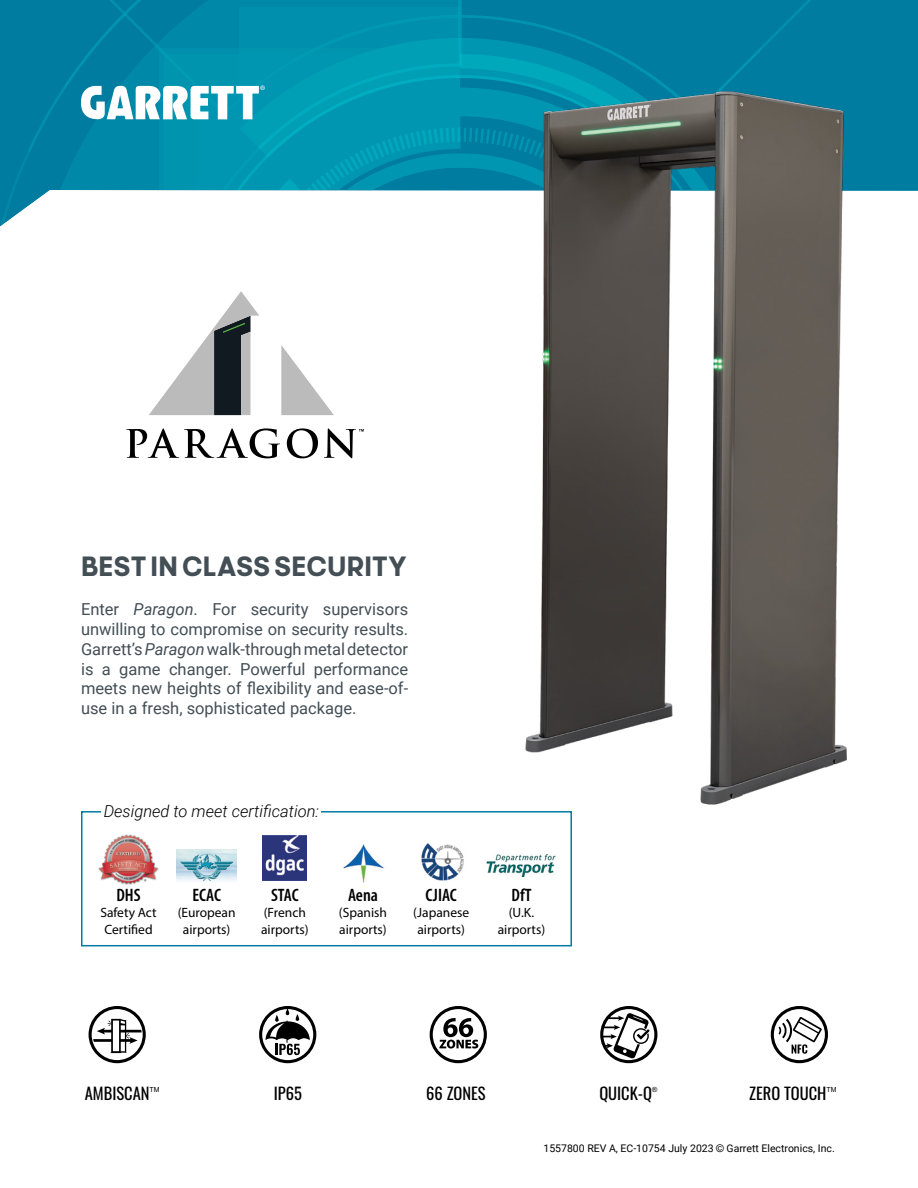
<style>
.page{position:relative;width:918px;height:1188px;background:#fff}
.page>*{position:absolute;margin:0;border:0;box-sizing:border-box;transform-origin:0 0}
.t1{font:700 27px "Mula";letter-spacing:.005em;color:#434e55}
.t2{font:600 condensed 18px "Myriad Pro";color:#000}
.t3{font:16.5px/19.8px "Roboto";color:#434e55;text-align:justify}
.t4{font:16.5px "Oswald";color:#000}
.t5{font:italic 300 16.5px "Roboto";color:#000}
.t6{font:13.5px/16.2px "Myriad Pro";color:#000}
.t7{font:10.5px "Roboto";color:#000}
.t8{font:7.05px "Arial";color:#000}
.s1{font-style:italic}
.s2{font-family:"Arial"}
</style>
<div class="page">
<div style="left:81px;top:811px;width:491px;height:135px;border:2px solid #007ca1"></div>
<div style="left:850px;top:0;width:68px;height:191px;background:#007ca1"></div>
<svg style="left:0;top:0;width:29px;height:226px;background:#0b82a5"></svg>
<div style="left:460px;top:0;width:395px;height:116px;background:#007ca1"></div>
<svg style="left:29px;top:0;width:431px;height:205px;background:#0487a7"></svg>
<svg style="left:240px;top:38px;width:440px;height:37px;background:#0092ae"></svg>
<svg style="left:460px;top:54px;width:295px;height:27px;background:#008baa"></svg>
<svg style="left:186px;top:75px;width:548px;height:11px;background:#0095b0"></svg>
<svg style="left:81px;top:86px;width:442px;height:119px"></svg>
<svg style="left:259px;top:1006px;width:57px;height:57px"></svg>
<svg style="left:89px;top:1006px;width:57px;height:57px"></svg>
<svg style="left:430px;top:1006px;width:57px;height:57px"></svg>
<svg style="left:600px;top:1006px;width:57px;height:57px"></svg>
<svg style="left:771px;top:1006px;width:57px;height:57px"></svg>
<svg style="left:126px;top:428px;width:154px;height:30px"></svg>
<svg style="left:287px;top:428px;width:31px;height:30px"></svg>
<svg style="left:324px;top:428px;width:40px;height:30px"></svg>
<svg style="left:281px;top:345px;width:53px;height:70px"></svg>
<svg style="left:149px;top:291px;width:110px;height:124px"></svg>
<img style="left:523px;top:81px;width:327px;height:732px">
<div style="left:102px;top:802px;width:219px;height:17px;background:#fff"></div>
<img style="left:98px;top:834px;width:61px;height:51px">
<img style="left:176px;top:850px;width:61px;height:32px">
<img style="left:263px;top:835px;width:44px;height:45px">
<img style="left:343px;top:844px;width:41px;height:39px">
<img style="left:421px;top:843px;width:43px;height:38px">
<img style="left:486px;top:854px;width:70px;height:23px">
<h1 class="t1" style="left:81px;top:549px;width:327px">BEST IN CLASS SECURITY</h1>
<p class="t3" style="left:81px;top:599px;width:329px">Enter <span class="s1">Paragon</span>. For security supervisors unwilling to compromise on security results.<br>Garrett’s <span class="s1">Paragon</span> walk-through metal detector is a game changer. Powerful performance meets new heights of flexibility and ease-of&shy;use in a fresh, sophisticated package.</p>
<p class="t5" style="left:104px;top:799px;width:217px">Designed to meet certification:</p>
<p class="t2" style="left:116px;top:884px;width:26px">DHS</p>
<p class="t6" style="left:100px;top:905px;width:58px">Safety Act<br>Certified</p>
<p class="t2" style="left:192px;top:884px;width:30px">ECAC</p>
<p class="t6" style="left:178px;top:905px;width:59px;text-align:center">(European airports)</p>
<p class="t2" style="left:271px;top:884px;width:29px">STAC</p>
<p class="t6" style="left:261px;top:905px;width:49px">(French airports)</p>
<p class="t2" style="left:348px;top:884px;width:31px">Aena</p>
<p class="t6" style="left:339px;top:905px;width:50px">(Spanish airports)</p>
<p class="t2" style="left:426px;top:884px;width:33px">CJIAC</p>
<p class="t6" style="left:413px;top:905px;width:58px;text-align:center">(Japanese airports)</p>
<p class="t2" style="left:511px;top:884px;width:22px">DfT</p>
<p class="t6" style="left:498px;top:905px;width:49px;text-align:center">(U.K. airports)</p>
<p class="t4" style="left:274px;top:1079px;width:30px">IP65</p>
<p class="t4" style="left:426px;top:1079px;width:61px">66 ZONES</p>
<p class="t4" style="left:599px;top:1079px;width:54px">QUICK-Q</p>
<p class="t8" style="left:652px;top:1084px;width:7px">®</p>
<p class="t4" style="left:85px;top:1079px;width:66px">AMBISCAN</p>
<p class="t8" style="left:150px;top:1084px;width:12px">TM</p>
<p class="t4" style="left:749px;top:1079px;width:79px">ZERO TOUCH</p>
<p class="t8" style="left:827px;top:1084px;width:12px">TM</p>
<p class="t7" style="left:543px;top:1141px;width:293px">1557800 REV A, EC-10754 July 2023 <span class="s2">©</span> Garrett Electronics, Inc.</p>
</div>
